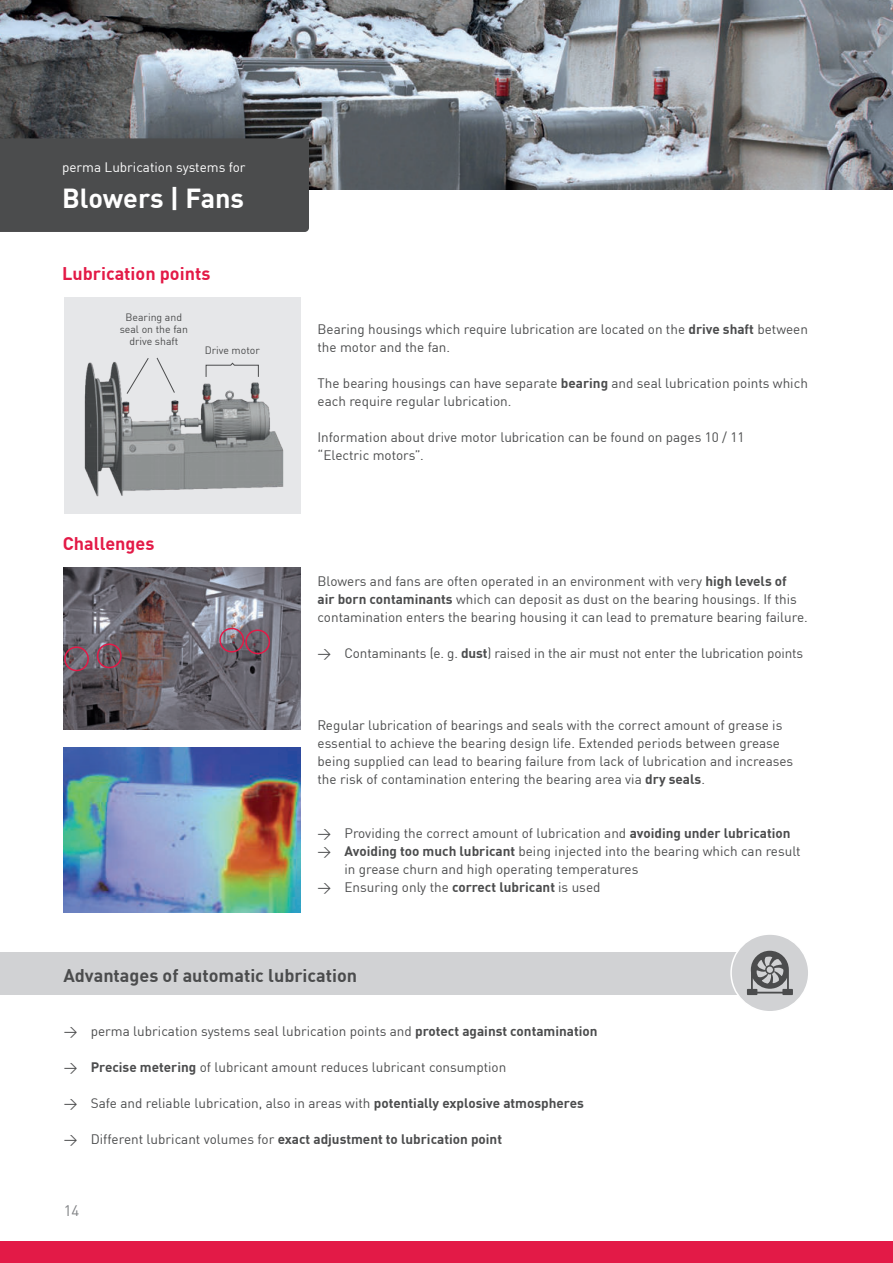
<style>
.page{position:relative;width:893px;height:1263px;background:#fff}
.page>*{position:absolute;margin:0;border:0;box-sizing:border-box;transform-origin:0 0}
.t1{font:700 27px "DIN Pro";letter-spacing:-.005em;color:#fff}
.t2{font:700 18px "DIN Pro";color:#4b4c4d}
.t3{font:700 18px "DIN Pro";color:#e31a47}
.t4{font:15px "DIN Pro";color:#808285}
.t5{font:13.5px/18px "DIN Pro";color:#4b4c4d}
.t6{font:700 13.5px "DIN Pro";color:#4b4c4d}
.t7{font:13.5px "DIN Pro";color:#fff}
.t8{font:10.5px/12px "DIN Pro";color:#4b4c4d;text-align:center}
.s1{font-weight:700}
.s2{font-weight:400}
</style>
<div class="page">
<div style="left:0;top:1242px;width:893px;height:21px;background:#e31a47"></div>
<img style="left:0;top:0;width:893px;height:190px">
<img style="left:64px;top:568px;width:236px;height:162px">
<img style="left:64px;top:748px;width:236px;height:165px">
<div style="left:97px;top:643px;width:25px;height:25px;border:2px solid #e31a47;border-radius:50%"></div>
<div style="left:64px;top:646px;width:25px;height:25px;border:2px solid #e31a47;border-radius:50%"></div>
<div style="left:219px;top:628px;width:25px;height:24px;border:2px solid #e31a47;border-radius:50%"></div>
<div style="left:245px;top:629px;width:25px;height:25px;border:2px solid #e31a47;border-radius:50%"></div>
<div style="left:64px;top:298px;width:236px;height:216px;background:#e6e7e9"></div>
<img style="left:84px;top:362px;width:200px;height:135px">
<svg style="left:126px;top:358px;width:23px;height:37px"></svg>
<svg style="left:156px;top:357px;width:19px;height:37px"></svg>
<div style="left:0;top:952px;width:789px;height:43px;background:#d1d2d4"></div>
<div style="left:731px;top:934px;width:78px;height:78px;background:#d1d2d4;border-radius:50%"></div>
<div style="left:730px;top:933px;width:79px;height:79px;border:2px solid #fff;border-radius:50%"></div>
<svg style="left:747px;top:951px;width:46px;height:44px"></svg>
<svg style="left:205px;top:362px;width:54px;height:16px"></svg>
<div style="left:0;top:138px;width:309px;height:94px;background:#4b4c4d"></div>
<p class="t7" style="left:62px;top:161px;width:185px">perma Lubrication systems for</p>
<h1 class="t1" style="left:62px;top:186px;width:184px">Blowers | Fans</h1>
<h2 class="t3" style="left:62px;top:265px;width:150px">Lubrication points</h2>
<p class="t8" style="left:120px;top:312px;width:70px">Bearing and seal on the fan drive shaft</p>
<p class="t8" style="left:205px;top:345px;width:57px">Drive motor</p>
<h2 class="t3" style="left:63px;top:535px;width:93px">Challenges</h2>
<p class="t5" style="left:317px;top:321px;width:492px">Bearing housings which require lubrication are located on the <span class="s1">drive shaft</span> between the motor and the fan.</p>
<p class="t5" style="left:317px;top:375px;width:492px">The bearing housings can have separate <span class="s1">bearing</span> and seal lubrication points which each require regular lubrication.</p>
<p class="t5" style="left:317px;top:429px;width:429px">Information about drive motor lubrication can be found on pages 10 / 11 “Electric motors”.</p>
<p class="t5" style="left:317px;top:573px;width:492px">Blowers and fans are often operated in an environment with very <span class="s1">high levels of<br>air born contaminants</span> which can deposit as dust on the bearing housings. If this contamination enters the bearing housing it can lead to premature bearing failure.</p>
<p class="t5" style="left:317px;top:643px;width:487px">→ Contaminants (e. g. <span class="s1">dust</span>) raised in the air must not enter the lubrication points</p>
<p class="t5" style="left:317px;top:717px;width:477px">Regular lubrication of bearings and seals with the correct amount of grease is essential to achieve the bearing design life. Extended periods between grease being supplied can lead to bearing failure from lack of lubrication and increases the risk of contamination entering the bearing area via <span class="s1">dry seals</span>.</p>
<p class="t5" style="left:317px;top:823px;width:475px">→ Providing the correct amount of lubrication and <span class="s1">avoiding under lubrication</span></p>
<p class="t5" style="left:344px;top:841px;width:458px;text-indent:-27px">→ <span class="s1">Avoiding too much lubricant</span> being injected into the bearing which can result in grease churn and high operating temperatures</p>
<p class="t5" style="left:317px;top:877px;width:284px">→ Ensuring only the <span class="s1">correct lubricant</span> is used</p>
<h2 class="t2" style="left:63px;top:967px;width:295px">Advantages of automatic lubrication</h2>
<p class="t5" style="left:64px;top:1021px;width:535px">→ perma lubrication systems seal lubrication points and <span class="s1">protect against contamination</span></p>
<p class="t5" style="left:64px;top:1057px;width:444px">→ <span class="s1">Precise metering</span> of lubricant amount reduces lubricant consumption</p>
<p class="t5" style="left:64px;top:1093px;width:522px">→ Safe and reliable lubrication, also in areas with <span class="s1">potentially explosive atmospheres</span></p>
<p class="t6" style="left:64px;top:1133px;width:440px"><span class="s2">→ Different lubricant volumes for</span> exact adjustment to lubrication point</p>
<p class="t4" style="left:64px;top:1204px;width:17px">14</p>
</div>
